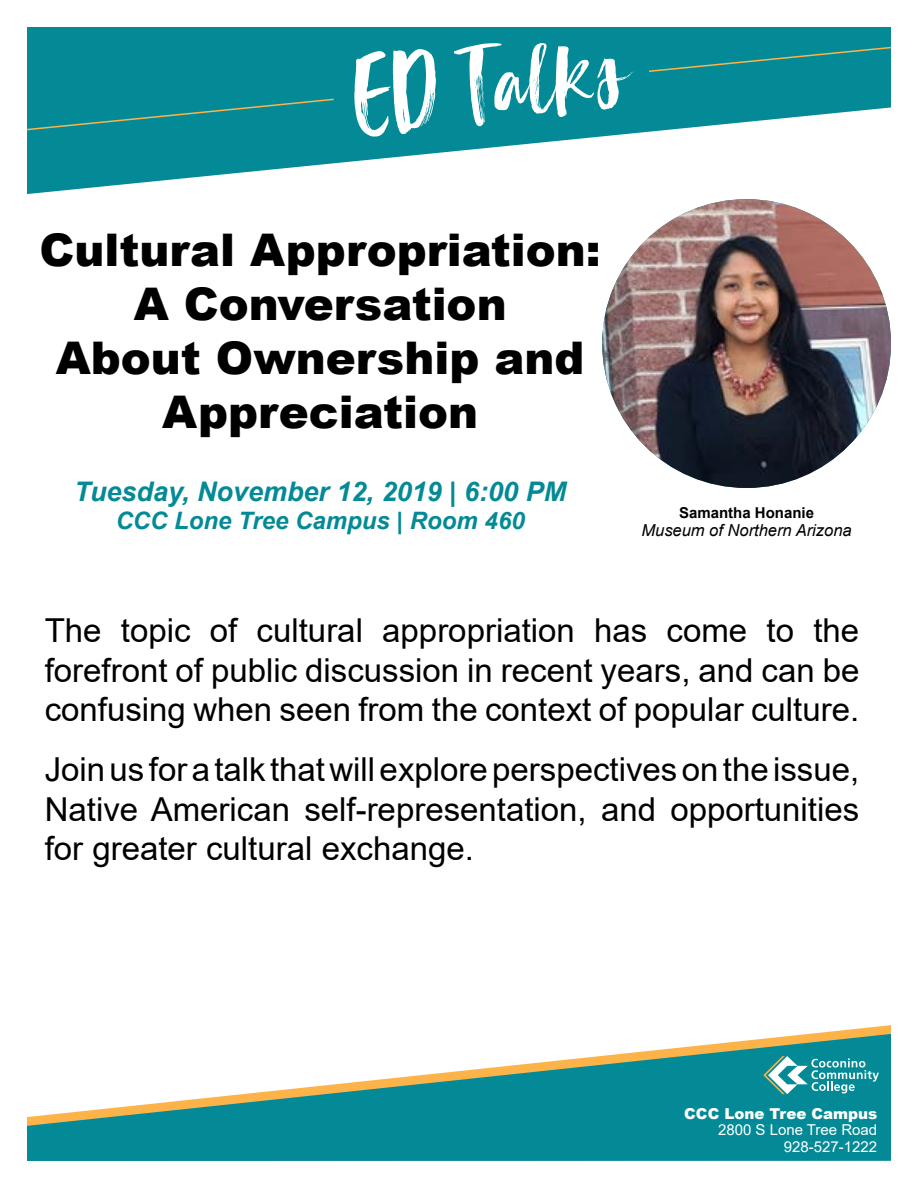
<style>
.page{position:relative;width:918px;height:1188px;background:#fff}
.page>*{position:absolute;margin:0;border:0;box-sizing:border-box;transform-origin:0 0}
.t1{font:900 45px/54px "Arial";color:#000;text-align:center}
.t2{font:33px/39.6px "Arial";color:#000;text-align:justify}
.t3{font:italic 700 27px "Arial";color:#038a96}
.t4{font:italic 700 24px "Arial";color:#038a96}
.t5{font:italic 16.5px "Arial";color:#000}
.t6{font:15px/16.5px "Arial";color:#fff;text-align:right}
.t7{font:900 15px "Arial";color:#fff}
.t8{font:700 15px "Arial";color:#000}
</style>
<div class="page">
<svg style="left:808px;top:1025px;width:83px;height:9px"></svg>
<svg style="left:27px;top:1034px;width:864px;height:127px;fill:#038a96"></svg>
<svg style="left:27px;top:27px;width:864px;height:167px;fill:#038a96"></svg>
<svg style="left:354px;top:49px;width:82px;height:88px"></svg>
<svg style="left:454px;top:43px;width:180px;height:83px"></svg>
<svg style="left:27px;top:98px;width:308px;height:33px;background:#0e8b92"></svg>
<svg style="left:647px;top:46px;width:244px;height:27px;background:#108c91"></svg>
<img style="left:602px;top:199px;width:289px;height:289px;border-radius:144px">
<svg style="left:763px;top:1056px;width:116px;height:38px"></svg>
<h1 class="t1" style="left:39px;top:222px;width:563px">Cultural Appropriation:<br>A Conversation<br>About Ownership and<br>Appreciation</h1>
<p class="t3" style="left:74px;top:473px;width:494px">Tuesday, November 12, 2019 | 6:00 PM</p>
<p class="t4" style="left:116px;top:505px;width:411px">CCC Lone Tree Campus | Room 460</p>
<p class="t8" style="left:679px;top:502px;width:137px">Samantha Honanie</p>
<p class="t5" style="left:641px;top:520px;width:212px">Museum of Northern Arizona</p>
<p class="t2" style="left:45px;top:610px;width:816px">The topic of cultural appropriation has come to the forefront of public discussion in recent years, and can be confusing when seen from the context of popular culture.</p>
<p class="t2" style="left:45px;top:750px;width:816px">Join us for a talk that will explore perspectives on the issue, Native American self-representation, and opportunities for greater cultural exchange.</p>
<p class="t7" style="left:684px;top:1103px;width:194px">CCC Lone Tree Campus</p>
<p class="t6" style="left:718px;top:1122px;width:161px">2800 S Lone Tree Road<br>928-527-1222</p>
</div>
